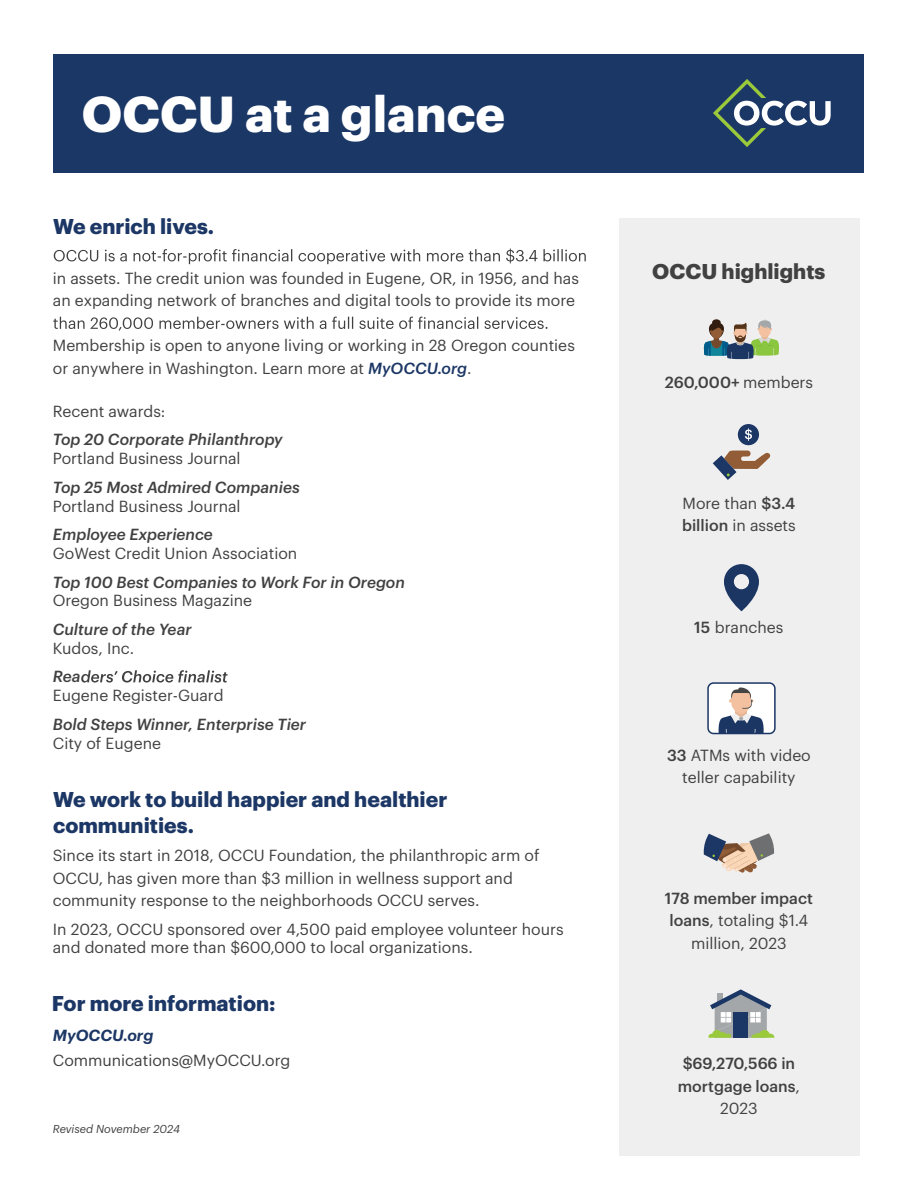
<style>
.page{position:relative;width:918px;height:1188px;background:#fff}
.page>*{position:absolute;margin:0;border:0;box-sizing:border-box;transform-origin:0 0}
.t1{font:700 49.5px "Graphik";color:#fff}
.t2{font:700 21px/25.5px "Graphik";color:#1c3765}
.t3{font:700 21px "Graphik";color:#414142}
.t4{font:15.75px/22.5px "Graphik";color:#414142}
.t5{font:italic 500 15.75px "Graphik";color:#414142}
.t6{font:500 15.75px/22.5px "Graphik";color:#414142;text-align:center}
.t7{font:italic 600 15.75px "Graphik";color:#1c3765}
.t8{font:italic 11.25px "Graphik";color:#414142}
.s1{font-weight:500;font-style:italic;color:#1c3765}
.s2{font-weight:400}
.s3{font-weight:500}
</style>
<div class="page">
<svg style="left:54px;top:249px;width:532px;height:15px"></svg>
<svg style="left:53px;top:317px;width:495px;height:14px"></svg>
<svg style="left:81px;top:670px;width:147px;height:13px"></svg>
<div style="left:620px;top:218px;width:240px;height:937px;background:#f0efef"></div>
<svg style="left:708px;top:989px;width:66px;height:49px"></svg>
<div style="left:738px;top:424px;width:21px;height:21px;background:#1c3765;border-radius:50%"></div>
<svg style="left:745px;top:428px;width:7px;height:13px"></svg>
<svg style="left:713px;top:451px;width:57px;height:29px"></svg>
<svg style="left:724px;top:564px;width:35px;height:47px"></svg>
<svg style="left:704px;top:319px;width:75px;height:40px"></svg>
<div style="left:54px;top:54px;width:810px;height:118px;background:#1b3765"></div>
<svg style="left:713px;top:79px;width:118px;height:68px"></svg>
<svg style="left:710px;top:685px;width:63px;height:46px"></svg>
<div style="left:707px;top:682px;width:69px;height:52px;border:2px solid #1b3765;border-radius:5px"></div>
<svg style="left:704px;top:833px;width:70px;height:40px"></svg>
<h1 class="t1" style="left:82px;top:75px;width:425px">OCCU at a glance</h1>
<h2 class="t2" style="left:53px;top:212px;width:162px">We enrich lives.</h2>
<p class="t4" style="left:53px;top:266px;width:528px">in assets. The credit union was founded in Eugene, OR, in 1956, and has an expanding network of branches and digital tools to provide its more</p>
<p class="t4" style="left:53px;top:333px;width:524px">Membership is open to anyone living or working in 28 Oregon counties or anywhere in Washington. Learn more at <span class="s1">MyOCCU.org</span>.</p>
<p class="t4" style="left:53px;top:399px;width:114px">Recent awards:</p>
<p class="t5" style="left:53px;top:428px;width:231px">Top 20 Corporate Philanthropy</p>
<p class="t4" style="left:53px;top:446px;width:189px">Portland Business Journal</p>
<p class="t5" style="left:53px;top:475px;width:249px">Top 25 Most Admired Companies</p>
<p class="t4" style="left:53px;top:493px;width:189px">Portland Business Journal</p>
<p class="t5" style="left:53px;top:522px;width:162px">Employee Experience</p>
<p class="t4" style="left:53px;top:541px;width:246px">GoWest Credit Union Association</p>
<p class="t5" style="left:53px;top:570px;width:354px">Top 100 Best Companies to Work For in Oregon</p>
<p class="t4" style="left:53px;top:588px;width:201px">Oregon Business Magazine</p>
<p class="t5" style="left:53px;top:617px;width:140px">Culture of the Year</p>
<p class="t4" style="left:53px;top:636px;width:83px">Kudos, Inc.</p>
<p class="t5" style="left:53px;top:665px;width:29px">Rea</p>
<p class="t4" style="left:53px;top:683px;width:172px">Eugene Register-Guard</p>
<p class="t5" style="left:53px;top:712px;width:255px">Bold Steps Winner, Enterprise Tier</p>
<p class="t4" style="left:53px;top:730px;width:110px">City of Eugene</p>
<h2 class="t2" style="left:53px;top:785px;width:396px">We work to build happier and healthier communities.</h2>
<p class="t4" style="left:53px;top:843px;width:488px">Since its start in 2018, OCCU Foundation, the philanthropic arm of<br>OCCU, has given more than $3 million in wellness support and community response to the neighborhoods OCCU serves.</p>
<p class="t4" style="left:53px;top:918px;width:512px;line-height:18.9px">In 2023, OCCU sponsored over 4,500 paid employee volunteer hours and donated more than $600,000 to local organizations.</p>
<h2 class="t2" style="left:52px;top:988px;width:225px">For more information:</h2>
<p class="t7" style="left:53px;top:1023px;width:102px">MyOCCU.org</p>
<p class="t4" style="left:53px;top:1048px;width:239px">Communications@MyOCCU.org</p>
<p class="t8" style="left:53px;top:1121px;width:129px">Revised November 2024</p>
<h2 class="t3" style="left:652px;top:255px;width:175px">OCCU highlights</h2>
<p class="t6" style="left:665px;top:370px;width:150px">260,000+ <span class="s2">members</span></p>
<p class="t4" style="left:682px;top:490px;width:115px">More than <span class="s3">$3.4 billion</span> in assets</p>
<p class="t4" style="left:694px;top:614px;width:91px"><span class="s3">15</span> branches</p>
<p class="t4" style="left:667px;top:742px;width:145px;text-align:center"><span class="s3">33</span> ATMs with video teller capability</p>
<p class="t4" style="left:665px;top:885px;width:149px;text-align:center"><span class="s3">178 member impact loans</span>, totaling $1.4 million, 2023</p>
<p class="t6" style="left:678px;top:1051px;width:124px">$69,270,566 in mortgage loans<span class="s2">,<br>2023</span></p>
</div>
